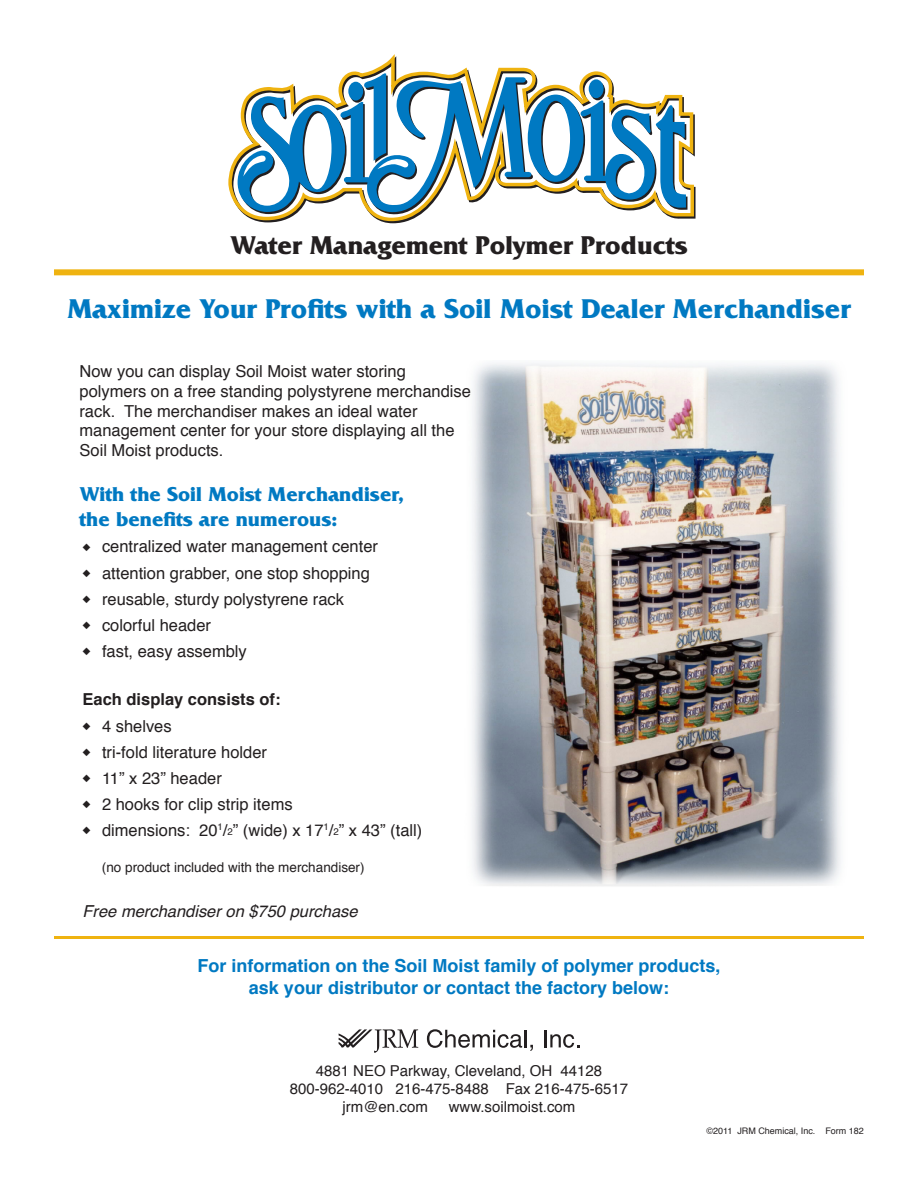
<style>
.page{position:relative;width:918px;height:1188px;background:#fff}
.page>*{position:absolute;margin:0;border:0;box-sizing:border-box;transform-origin:0 0}
.t1{font:700 28.5px "Friz Quadrata";color:#0079c2}
.t2{font:700 27px "Friz Quadrata";color:#231f20}
.t3{font:700 21px/25.2px "Friz Quadrata";color:#0079c2}
.t4{font:700 18px/21.6px "Helvetica";color:#0079c2;text-align:center}
.t5{font:16.5px/19.8px "Helvetica";color:#231f20}
.t6{font:italic 16.5px "Helvetica";color:#231f20}
.t7{font:700 16.5px "Helvetica";color:#231f20}
.t8{font:15px "Helvetica";color:#231f20}
.t9{font:13.5px "Helvetica";color:#231f20}
.t10{font:9px "Helvetica";color:#231f20}
.s1{font-size:9.6px}
</style>
<div class="page">
<img style="left:472px;top:363px;width:369px;height:523px">
<svg style="left:228px;top:54px;width:468px;height:169px"></svg>
<svg style="left:238px;top:72px;width:458px;height:144px"></svg>
<div style="left:54px;top:269px;width:810px;height:6px;background:#efb310"></div>
<svg style="left:427px;top:1029px;width:95px;height:19px"></svg>
<hr style="left:524px;top:1030px;width:3px;height:17px;background:#231f20">
<svg style="left:530px;top:1045px;width:3px;height:6px"></svg>
<hr style="left:544px;top:1030px;width:3px;height:17px;background:#231f20">
<svg style="left:550px;top:1034px;width:29px;height:14px"></svg>
<svg style="left:339px;top:1029px;width:79px;height:24px"></svg>
<hr style="left:54px;top:936px;width:810px;height:3px;background:#efb310">
<p class="t2" style="left:230px;top:230px;width:459px">Water Management Polymer Products</p>
<p class="t1" style="left:67px;top:292px;width:785px">Maximize Your Profits with a Soil Moist Dealer Merchandiser</p>
<p class="t5" style="left:80px;top:362px;width:393px">Now you can display Soil Moist water storing polymers on a free standing polystyrene merchandise rack. The merchandiser makes an ideal water management center for your store displaying all the Soil Moist products.</p>
<p class="t3" style="left:80px;top:482px;width:326px">With the Soil Moist Merchandiser, the benefits are numerous:</p>
<p class="t5" style="left:82px;top:537px;width:297px">◆ centralized water management center</p>
<p class="t5" style="left:82px;top:563px;width:289px">◆ attention grabber, one stop shopping</p>
<p class="t5" style="left:82px;top:589px;width:263px">◆ reusable, sturdy polystyrene rack</p>
<p class="t5" style="left:82px;top:616px;width:130px">◆ colorful header</p>
<p class="t5" style="left:82px;top:642px;width:166px">◆ fast, easy assembly</p>
<p class="t7" style="left:82px;top:686px;width:200px">Each display consists of:</p>
<p class="t5" style="left:82px;top:716px;width:91px">◆ 4 shelves</p>
<p class="t5" style="left:82px;top:742px;width:186px">◆ tri-fold literature holder</p>
<p class="t5" style="left:82px;top:769px;width:141px">◆ 11” x 23” header</p>
<p class="t5" style="left:82px;top:795px;width:212px">◆ 2 hooks for clip strip items</p>
<p class="t5" style="left:82px;top:821px;width:341px">◆ dimensions: 20<sup>1</sup>/<span class="s1">2</span>” (wide) x 17<sup>1</sup>/<span class="s1">2</span>” x 43” (tall)</p>
<p class="t9" style="left:102px;top:857px;width:264px">(no product included with the merchandiser)</p>
<p class="t6" style="left:82px;top:898px;width:277px">Free merchandiser on $750 purchase</p>
<p class="t4" style="left:197px;top:955px;width:525px">For information on the Soil Moist family of polymer products, ask your distributor or contact the factory below:</p>
<p class="t8" style="left:316px;top:1060px;width:288px">4881 NEO Parkway, Cleveland, OH 44128</p>
<p class="t8" style="left:290px;top:1078px;width:340px">800-962-4010 216-475-8488 Fax 216-475-6517</p>
<p class="t8" style="left:343px;top:1096px;width:87px">jrm@en.com</p>
<p class="t8" style="left:449px;top:1096px;width:128px">www.soilmoist.com</p>
<p class="t10" style="left:706px;top:1124px;width:159px">©2011 JRM Chemical, Inc. Form 182</p>
</div>
